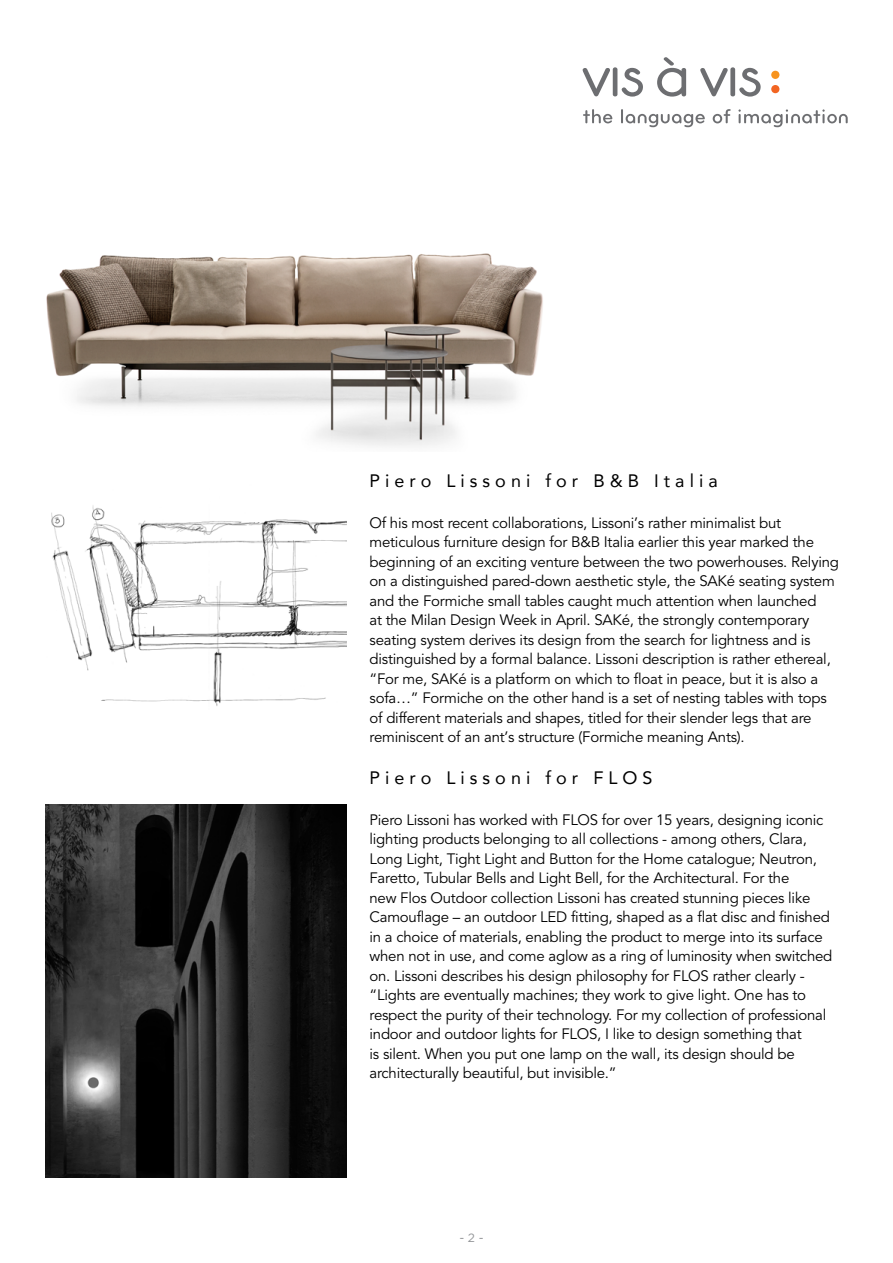
<style>
.page{position:relative;width:893px;height:1263px;background:#fff}
.page>*{position:absolute;margin:0;border:0;box-sizing:border-box;transform-origin:0 0}
.t1{font:18px "Avenir";letter-spacing:.28em;color:#000}
.t2{font:15px/19.5px "Avenir";letter-spacing:-.015em;color:#000}
.t3{font:12px "Gotham";color:#939598}
</style>
<div class="page">
<img style="left:46px;top:253px;width:497px;height:193px">
<img style="left:45px;top:804px;width:301px;height:374px">
<img style="left:51px;top:505px;width:295px;height:201px">
<svg style="left:771px;top:71px;width:8px;height:8px"></svg>
<svg style="left:771px;top:85px;width:8px;height:8px"></svg>
<svg style="left:583px;top:67px;width:60px;height:30px"></svg>
<svg style="left:657px;top:57px;width:29px;height:40px"></svg>
<svg style="left:700px;top:67px;width:61px;height:30px"></svg>
<svg style="left:583px;top:109px;width:29px;height:14px"></svg>
<svg style="left:621px;top:109px;width:84px;height:18px"></svg>
<svg style="left:713px;top:109px;width:18px;height:14px"></svg>
<svg style="left:738px;top:109px;width:110px;height:18px"></svg>
<p class="t1" style="left:369px;top:466px;width:350px">Piero Lissoni for B&amp;B Italia</p>
<p class="t2" style="left:369px;top:513px;width:471px">Of his most recent collaborations, Lissoni’s rather minimalist but meticulous furniture design for B&amp;B Italia earlier this year marked the beginning of an exciting venture between the two powerhouses. Relying on a distinguished pared-down aesthetic style, the SAKé seating system and the Formiche small tables caught much attention when launched<br>at the Milan Design Week in April. SAKé, the strongly contemporary seating system derives its design from the search for lightness and is distinguished by a formal balance. Lissoni description is rather ethereal, “For me, SAKé is a platform on which to float in peace, but it is also a sofa…” Formiche on the other hand is a set of nesting tables with tops of different materials and shapes, titled for their slender legs that are reminiscent of an ant’s structure (Formiche meaning Ants).</p>
<p class="t1" style="left:369px;top:763px;width:284px">Piero Lissoni for FLOS</p>
<p class="t2" style="left:369px;top:810px;width:464px">Piero Lissoni has worked with FLOS for over 15 years, designing iconic lighting products belonging to all collections - among others, Clara, Long Light, Tight Light and Button for the Home catalogue; Neutron, Faretto, Tubular Bells and Light Bell, for the Architectural. For the<br>new Flos Outdoor collection Lissoni has created stunning pieces like Camouflage – an outdoor LED fitting, shaped as a flat disc and finished in a choice of materials, enabling the product to merge into its surface when not in use, and come aglow as a ring of luminosity when switched on. Lissoni describes his design philosophy for FLOS rather clearly - “Lights are eventually machines; they work to give light. One has to respect the purity of their technology. For my collection of professional indoor and outdoor lights for FLOS, I like to design something that<br>is silent. When you put one lamp on the wall, its design should be architecturally beautiful, but invisible.”</p>
<p class="t3" style="left:459px;top:1230px;width:26px">- 2 -</p>
</div>
